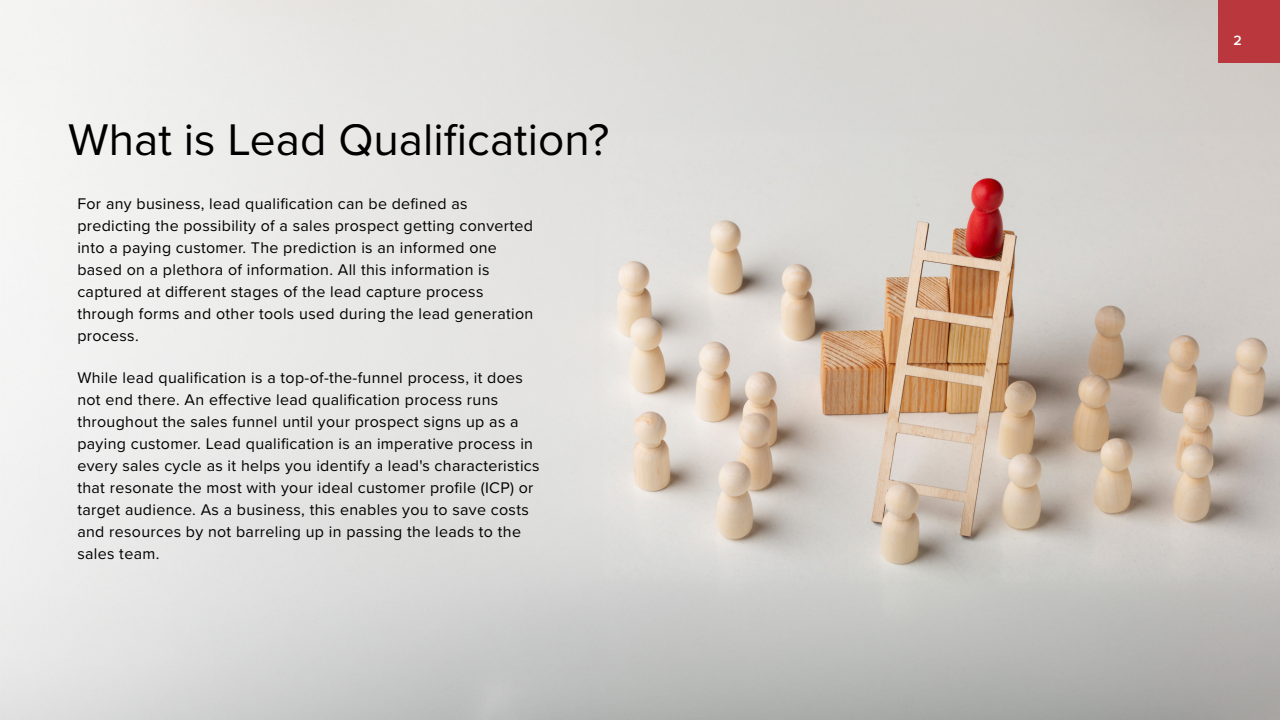
<style>
.page{position:relative;width:1280px;height:720px;background:#fff}
.page>*{position:absolute;margin:0;border:0;box-sizing:border-box;transform-origin:0 0}
.t1{font:46px "Proxima Nova";color:#000}
.t2{font:16px/22px "Proxima Nova";letter-spacing:.02em;color:#000}
.t3{font:600 14px "Proxima Nova";color:#fff}
</style>
<div class="page">
<img style="left:0;top:0;width:1280px;height:720px">
<div style="left:1218px;top:0;width:62px;height:62px;background:#bb373e"></div>
<h1 class="t1" style="left:68px;top:121px;width:543px">What is Lead Qualification?</h1>
<p class="t2" style="left:77px;top:194px;width:458px">For any business, lead qualification can be defined as predicting the possibility of a sales prospect getting converted into a paying customer. The prediction is an informed one based on a plethora of information. All this information is captured at different stages of the lead capture process through forms and other tools used during the lead generation process.</p>
<p class="t2" style="left:77px;top:368px;width:464px">While lead qualification is a top-of-the-funnel process, it does not end there. An effective lead qualification process runs throughout the sales funnel until your prospect signs up as a paying customer. Lead qualification is an imperative process in every sales cycle as it helps you identify a lead's characteristics that resonate the most with your ideal customer profile (ICP) or target audience. As a business, this enables you to save costs and resources by not barreling up in passing the leads to the sales team.</p>
<p class="t3" style="left:1233px;top:35px;width:10px">2</p>
</div>
